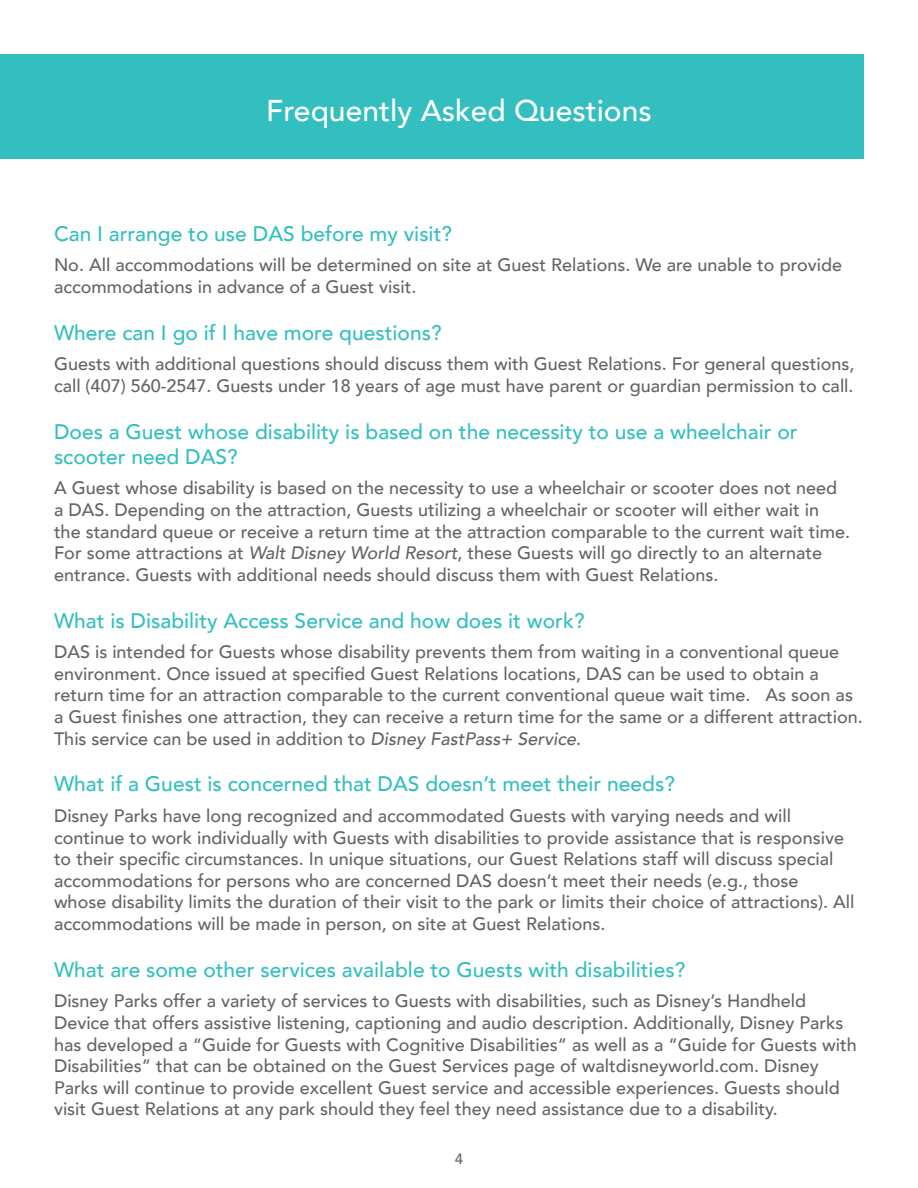
<style>
.page{position:relative;width:918px;height:1188px;background:#fff}
.page>*{position:absolute;margin:0;border:0;box-sizing:border-box;transform-origin:0 0}
.t1{font:500 30px "Avenir";color:#fff}
.t2{font:500 21px/25.2px "Avenir";color:#33bfbf}
.t3{font:500 18px/21.6px "Avenir";color:#636463}
.t4{font:500 15px "Avenir";color:#636466}
.s1{font-style:italic}
</style>
<div class="page">
<div style="left:0;top:54px;width:864px;height:105px;background:#33bfbf"></div>
<h1 class="t1" style="left:266px;top:85px;width:387px">Frequently Asked Questions</h1>
<p class="t2" style="left:54px;top:220px;width:399px">Can I arrange to use DAS before my visit?</p>
<p class="t3" style="left:54px;top:253px;width:790px">No. All accommodations will be determined on site at Guest Relations. We are unable to provide accommodations in advance of a Guest visit.</p>
<p class="t2" style="left:54px;top:319px;width:389px">Where can I go if I have more questions?</p>
<p class="t3" style="left:54px;top:352px;width:802px">Guests with additional questions should discuss them with Guest Relations. For general questions, call (407) 560-2547. Guests under 18 years of age must have parent or guardian permission to call.</p>
<p class="t2" style="left:54px;top:418px;width:745px">Does a Guest whose disability is based on the necessity to use a wheelchair or scooter need DAS?</p>
<p class="t3" style="left:54px;top:476px;width:798px">A Guest whose disability is based on the necessity to use a wheelchair or scooter does not need a DAS. Depending on the attraction, Guests utilizing a wheelchair or scooter will either wait in the standard queue or receive a return time at the attraction comparable to the current wait time.<br>For some attractions at <span class="s1">Walt Disney World Resort</span>, these Guests will go directly to an alternate entrance. Guests with additional needs should discuss them with Guest Relations.</p>
<p class="t2" style="left:54px;top:607px;width:532px">What is Disability Access Service and how does it work?</p>
<p class="t3" style="left:54px;top:640px;width:810px">DAS is intended for Guests whose disability prevents them from waiting in a conventional queue environment. Once issued at specified Guest Relations locations, DAS can be used to obtain a return time for an attraction comparable to the current conventional queue wait time. As soon as a Guest finishes one attraction, they can receive a return time for the same or a different attraction.<br>This service can be used in addition to <span class="s1">Disney FastPass+ Service</span>.</p>
<p class="t2" style="left:54px;top:770px;width:622px">What if a Guest is concerned that DAS doesn’t meet their needs?</p>
<p class="t3" style="left:54px;top:804px;width:802px">Disney Parks have long recognized and accommodated Guests with varying needs and will continue to work individually with Guests with disabilities to provide assistance that is responsive to their specific circumstances. In unique situations, our Guest Relations staff will discuss special accommodations for persons who are concerned DAS doesn’t meet their needs (e.g., those whose disability limits the duration of their visit to the park or limits their choice of attractions). All accommodations will be made in person, on site at Guest Relations.</p>
<p class="t2" style="left:54px;top:956px;width:633px">What are some other services available to Guests with disabilities?</p>
<p class="t3" style="left:54px;top:989px;width:804px">Disney Parks offer a variety of services to Guests with disabilities, such as Disney’s Handheld Device that offers assistive listening, captioning and audio description. Additionally, Disney Parks has developed a “Guide for Guests with Cognitive Disabilities” as well as a “Guide for Guests with Disabilities” that can be obtained on the Guest Services page of waltdisneyworld.com. Disney Parks will continue to provide excellent Guest service and accessible experiences. Guests should visit Guest Relations at any park should they feel they need assistance due to a disability.</p>
<p class="t4" style="left:455px;top:1146px;width:10px">4</p>
</div>
